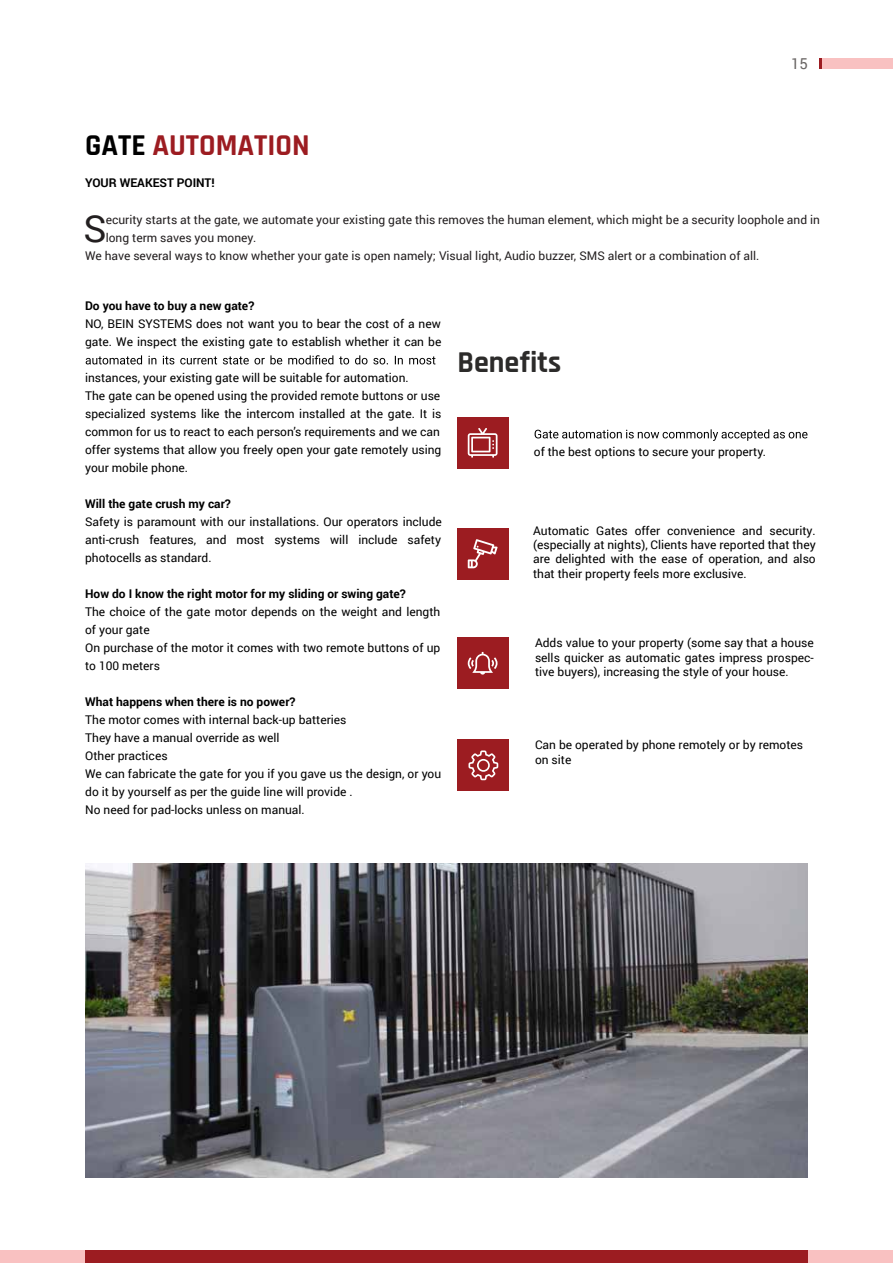
<style>
.page{position:relative;width:893px;height:1263px;background:#fff}
.page>*{position:absolute;margin:0;border:0;box-sizing:border-box;transform-origin:0 0}
.t1{font:37.35px "Roboto";color:#231f20}
.t2{font:700 30px "Rajdhani";color:#9c1c21}
.t3{font:700 30px "Rajdhani";color:#2c2b2a}
.t4{font:15px "Roboto";color:#6a6665}
.t5{font:12px/18px "Roboto";color:#000}
.t6{font:12px "Roboto";color:#231f20}
.t7{font:700 12px "Roboto";color:#000}
.s1{color:#000}
</style>
<div class="page">
<img style="left:85px;top:863px;width:723px;height:315px">
<div style="left:0;top:1250px;width:893px;height:13px;background:#f9c1c1"></div>
<div style="left:85px;top:1250px;width:723px;height:13px;background:#9c1c21"></div>
<div style="left:457px;top:528px;width:51px;height:51px;background:#9c1c21"></div>
<svg style="left:468px;top:539px;width:30px;height:29px"></svg>
<div style="left:457px;top:417px;width:51px;height:51px;background:#9c1c21"></div>
<svg style="left:468px;top:428px;width:29px;height:30px"></svg>
<div style="left:457px;top:638px;width:51px;height:51px;background:#9c1c21"></div>
<svg style="left:468px;top:652px;width:29px;height:23px"></svg>
<svg style="left:535px;top:429px;width:272px;height:12px"></svg>
<svg style="left:86px;top:355px;width:349px;height:9px"></svg>
<div style="left:821px;top:58px;width:72px;height:11px;background:#f9c1c1"></div>
<svg style="left:819px;top:58px;width:2px;height:11px"></svg>
<div style="left:458px;top:739px;width:51px;height:51px;background:#9c1c21"></div>
<svg style="left:468px;top:750px;width:30px;height:30px"></svg>
<h2 class="t2" style="left:85px;top:128px;width:226px"><span class="s1">GATE</span> AUTOMATION</h2>
<p class="t7" style="left:85px;top:174px;width:131px">YOUR WEAKEST POINT!</p>
<p class="t4" style="left:791px;top:53px;width:18px">15</p>
<h1 class="t1" style="left:84px;top:202px;width:25px">S</h1>
<p class="t6" style="left:106px;top:211px;width:716px">ecurity starts at the gate, we automate your existing gate this removes the human element, which might be a security loophole and in</p>
<p class="t6" style="left:106px;top:229px;width:152px">long term saves you money.</p>
<p class="t6" style="left:85px;top:247px;width:676px">We have several ways to know whether your gate is open namely; Visual light, Audio buzzer, SMS alert or a combination of all.</p>
<p class="t7" style="left:85px;top:298px;width:171px">Do you have to buy a new gate?</p>
<p class="t5" style="left:85px;top:315px;width:358px">NO, BEIN SYSTEMS does not want you to bear the cost of a new gate. We inspect the existing gate to establish whether it can be</p>
<p class="t5" style="left:85px;top:369px;width:358px">instances, your existing gate will be suitable for automation.<br>The gate can be opened using the provided remote buttons or use specialized systems like the intercom installed at the gate. It is common for us to react to each person’s requirements and we can offer systems that allow you freely open your gate remotely using your mobile phone.</p>
<p class="t7" style="left:85px;top:496px;width:147px">Will the gate crush my car?</p>
<p class="t5" style="left:85px;top:513px;width:358px;text-align:justify">Safety is paramount with our installations. Our operators include anti-crush features, and most systems will include safety photocells as standard.</p>
<p class="t7" style="left:85px;top:586px;width:322px">How do I know the right motor for my sliding or swing gate?</p>
<p class="t5" style="left:85px;top:603px;width:357px">The choice of the gate motor depends on the weight and length of your gate<br>On purchase of the motor it comes with two remote buttons of up to 100 meters</p>
<p class="t7" style="left:85px;top:694px;width:212px">What happens when there is no power?</p>
<p class="t5" style="left:85px;top:711px;width:358px">The motor comes with internal back-up batteries<br>They have a manual override as well<br>Other practices<br>We can fabricate the gate for you if you gave us the design, or you do it by yourself as per the guide line will provide .<br>No need for pad-locks unless on manual.</p>
<h2 class="t3" style="left:457px;top:344px;width:105px">Benefits</h2>
<p class="t5" style="left:534px;top:443px;width:234px">of the best options to secure your property.</p>
<p class="t5" style="left:533px;top:523px;width:284px;line-height:14.4px;text-align:justify">Automatic Gates offer convenience and security. (especially at nights), Clients have reported that they are delighted with the ease of operation, and also that their property feels more exclusive.</p>
<p class="t5" style="left:535px;top:635px;width:280px;line-height:14.4px;text-align:justify">Adds value to your property (some say that a house sells quicker as automatic gates impress prospec&shy;tive buyers), increasing the style of your house.</p>
<p class="t5" style="left:535px;top:737px;width:270px;line-height:14.4px">Can be operated by phone remotely or by remotes on site</p>
</div>
